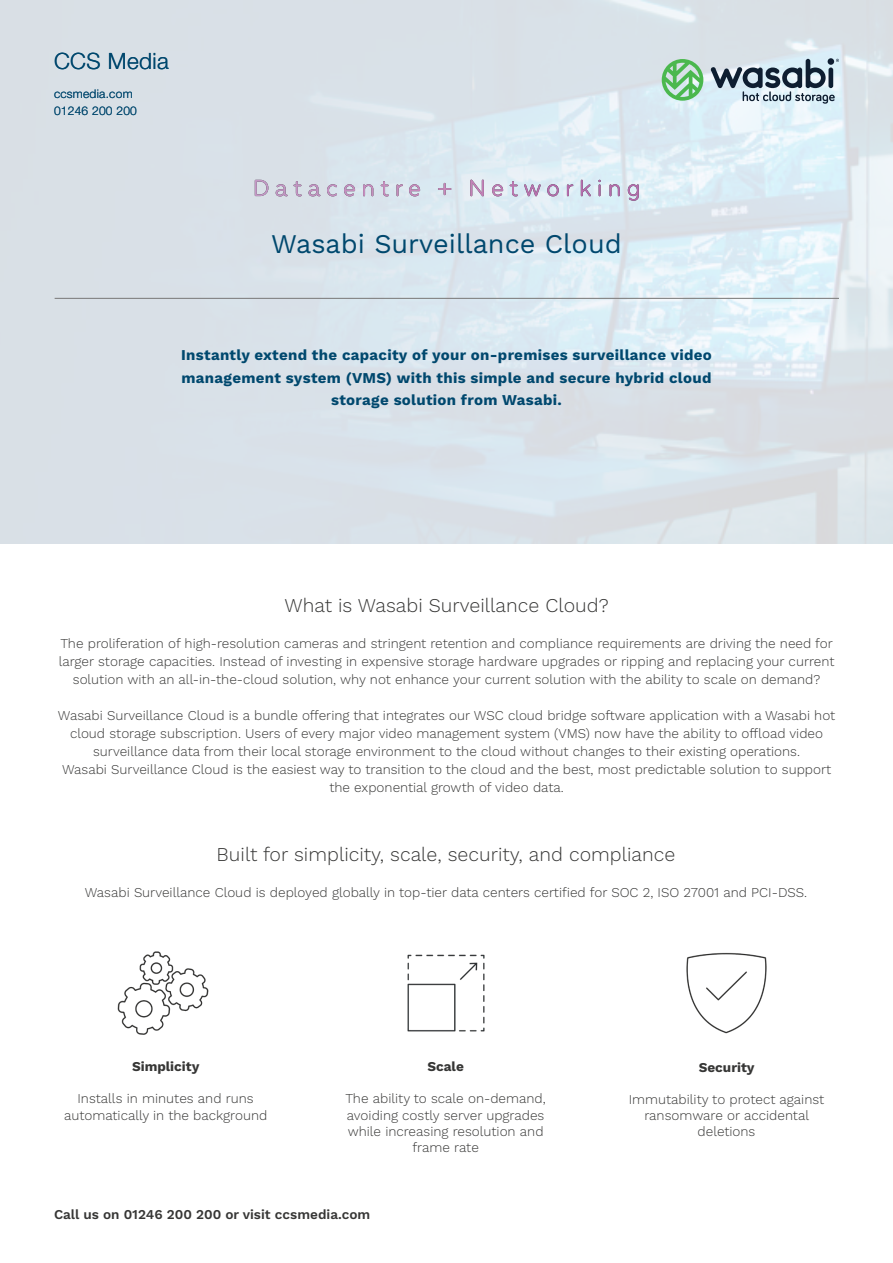
<style>
.page{position:relative;width:893px;height:1263px;background:#fff}
.page>*{position:absolute;margin:0;border:0;box-sizing:border-box;transform-origin:0 0}
.t1{font:27px "Work Sans";color:#00486e}
.t2{font:300 22.5px "Helvetica Neue";letter-spacing:.02em;color:#00486e}
.t3{font:300 19.5px "Work Sans";color:#363635}
.t4{font:700 15px/22.5px "Work Sans";letter-spacing:.02em;color:#00486e;text-align:center}
.t5{font:300 13.5px/16.2px "Work Sans";color:#363635;text-align:center}
.t6{font:600 13.5px "Work Sans";color:#363635}
.t7{font:700 13.5px "Work Sans";color:#363635}
.t8{font:300 12px/16.5px "Helvetica Neue";letter-spacing:.02em;color:#00486e}
</style>
<div class="page">
<hr style="left:55px;top:298px;width:784px;height:1px;background:#838383">
<svg style="left:255px;top:180px;width:13px;height:16px"></svg>
<svg style="left:276px;top:181px;width:26px;height:15px"></svg>
<svg style="left:308px;top:184px;width:12px;height:12px"></svg>
<svg style="left:327px;top:184px;width:10px;height:12px"></svg>
<svg style="left:344px;top:184px;width:11px;height:12px"></svg>
<svg style="left:363px;top:184px;width:10px;height:12px"></svg>
<svg style="left:381px;top:181px;width:8px;height:15px"></svg>
<svg style="left:396px;top:184px;width:7px;height:12px"></svg>
<svg style="left:409px;top:184px;width:11px;height:12px"></svg>
<svg style="left:438px;top:183px;width:13px;height:12px"></svg>
<svg style="left:470px;top:180px;width:14px;height:16px"></svg>
<svg style="left:492px;top:184px;width:11px;height:12px"></svg>
<svg style="left:510px;top:181px;width:8px;height:15px"></svg>
<svg style="left:524px;top:184px;width:17px;height:12px"></svg>
<svg style="left:547px;top:184px;width:12px;height:12px"></svg>
<svg style="left:567px;top:184px;width:6px;height:12px"></svg>
<svg style="left:581px;top:180px;width:10px;height:16px"></svg>
<svg style="left:598px;top:180px;width:3px;height:16px"></svg>
<svg style="left:609px;top:184px;width:11px;height:12px"></svg>
<svg style="left:628px;top:184px;width:11px;height:17px"></svg>
<svg style="left:662px;top:59px;width:41px;height:42px;background:#8ecd99"></svg>
<svg style="left:711px;top:59px;width:128px;height:45px;background:#9faeba"></svg>
<img style="left:407px;top:954px;width:78px;height:78px">
<img style="left:686px;top:952px;width:81px;height:82px">
<img style="left:117px;top:951px;width:92px;height:84px">
<h2 class="t2" style="left:54px;top:47px;width:116px">CCS Media</h2>
<p class="t8" style="left:54px;top:85px;width:84px">ccsmedia.com<br>01246 200 200</p>
<p class="t1" style="left:271px;top:228px;width:352px">Wasabi Surveillance Cloud</p>
<p class="t4" style="left:181px;top:344px;width:532px">Instantly extend the capacity of your on-premises surveillance video management system (VMS) with this simple and secure hybrid cloud storage solution from Wasabi.</p>
<p class="t3" style="left:284px;top:594px;width:326px">What is Wasabi Surveillance Cloud?</p>
<p class="t5" style="left:59px;top:635px;width:777px;line-height:18px">The proliferation of high-resolution cameras and stringent retention and compliance requirements are driving the need for larger storage capacities. Instead of investing in expensive storage hardware upgrades or ripping and replacing your current solution with an all-in-the-cloud solution, why not enhance your current solution with the ability to scale on demand?</p>
<p class="t5" style="left:58px;top:707px;width:779px;line-height:18px">Wasabi Surveillance Cloud is a bundle offering that integrates our WSC cloud bridge software application with a Wasabi hot cloud storage subscription. Users of every major video management system (VMS) now have the ability to offload video surveillance data from their local storage environment to the cloud without changes to their existing operations.</p>
<p class="t5" style="left:62px;top:761px;width:770px;line-height:18px">Wasabi Surveillance Cloud is the easiest way to transition to the cloud and the best, most predictable solution to support the exponential growth of video data.</p>
<p class="t3" style="left:217px;top:843px;width:460px">Built for simplicity, scale, security, and compliance</p>
<p class="t5" style="left:85px;top:885px;width:724px">Wasabi Surveillance Cloud is deployed globally in top-tier data centers certified for SOC 2, ISO 27001 and PCI-DSS.</p>
<p class="t7" style="left:132px;top:1059px;width:69px">Simplicity</p>
<p class="t5" style="left:64px;top:1091px;width:205px">Installs in minutes and runs automatically in the background</p>
<p class="t7" style="left:427px;top:1059px;width:38px">Scale</p>
<p class="t5" style="left:346px;top:1091px;width:202px">The ability to scale on-demand, avoiding costly server upgrades while increasing resolution and frame rate</p>
<p class="t6" style="left:54px;top:1207px;width:318px">Call us on 01246 200 200 or visit ccsmedia.com</p>
<p class="t7" style="left:699px;top:1059px;width:57px">Security</p>
<p class="t5" style="left:629px;top:1092px;width:197px">Immutability to protect against ransomware or accidental deletions</p>
</div>
